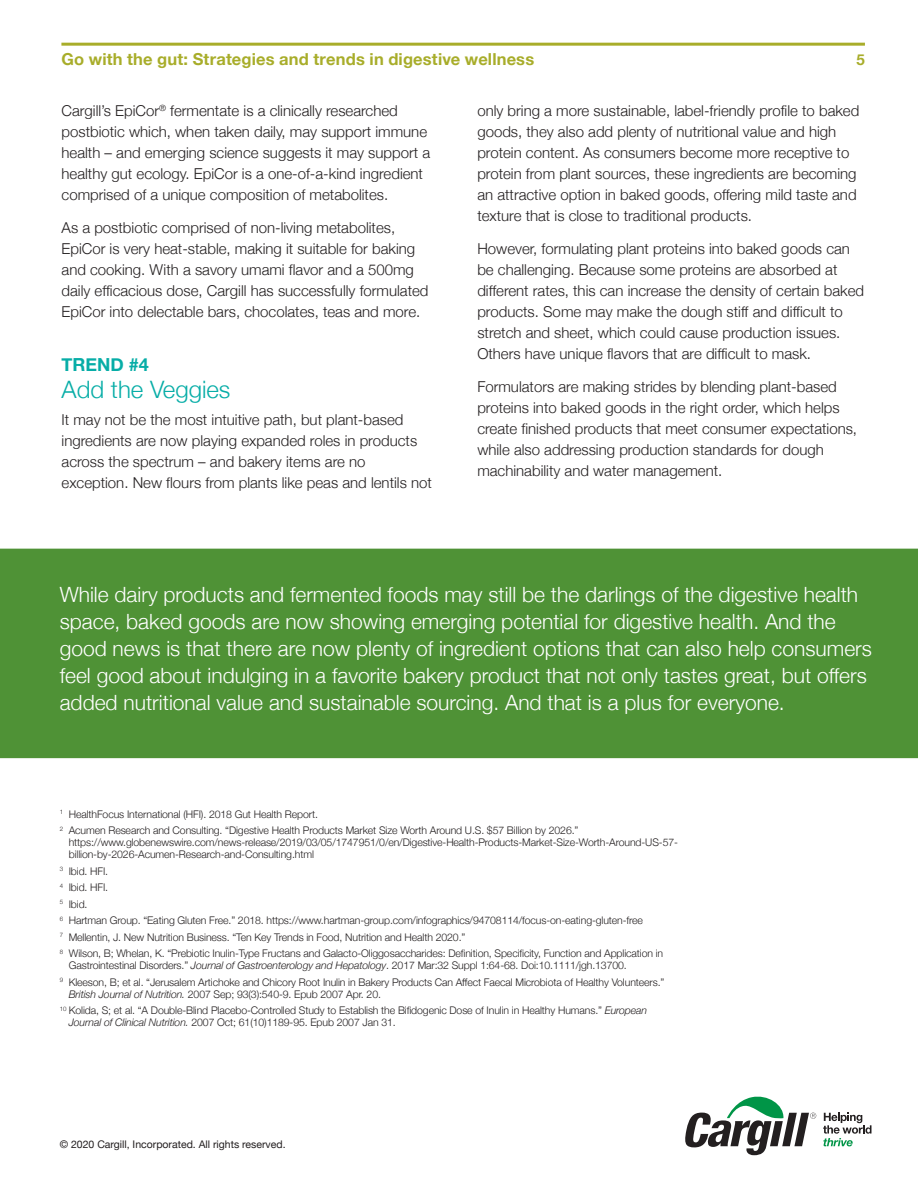
<style>
.page{position:relative;width:918px;height:1188px;background:#fff}
.page>*{position:absolute;margin:0;border:0;box-sizing:border-box;transform-origin:0 0}
.subhd-kim{font:300 24px "Helvetica Neue";color:#07ada7}
.t1{font:300 21px/27px "Helvetica Neue";color:#fff}
.subhd-kim-2{font:700 18px "Helvetica Neue";color:#07ada7}
.t2{font:700 16.5px "Helvetica Neue";letter-spacing:.01em;color:#a8ad2a}
.t3{font:300 15px/21px "Helvetica Neue";color:#231f20}
.t4{font:700 15px "Helvetica Neue";color:#a8ad2a}
.FOOTNOTES{font:300 10.5px/12px "Helvetica Neue";letter-spacing:-.01em;color:#231f20}
.t5{font:10.5px "Helvetica Neue";color:#231f20}
.s1{font-style:italic}
</style>
<div class="page">
<hr style="left:61px;top:43px;width:804px;height:3px;background:#a8ad2a">
<svg style="left:685px;top:1096px;width:131px;height:59px"></svg>
<svg style="left:823px;top:1113px;width:49px;height:33px"></svg>
<div style="left:0;top:549px;width:918px;height:209px;background:#4f9236"></div>
<p class="t2" style="left:61px;top:46px;width:474px">Go with the gut: Strategies and trends in digestive wellness</p>
<p class="t4" style="left:857px;top:48px;width:10px">5</p>
<p class="t3" style="left:62px;top:99px;width:370px">Cargill’s EpiCor<sup>®</sup> fermentate is a clinically researched postbiotic which, when taken daily, may support immune health – and emerging science suggests it may support a healthy gut ecology. EpiCor is a one-of-a-kind ingredient comprised of a unique composition of metabolites.</p>
<p class="t3" style="left:62px;top:216px;width:369px">As a postbiotic comprised of non-living metabolites, EpiCor is very heat-stable, making it suitable for baking and cooking. With a savory umami flavor and a 500mg daily efficacious dose, Cargill has successfully formulated EpiCor into delectable bars, chocolates, teas and more.</p>
<p class="subhd-kim-2" style="left:62px;top:350px;width:89px">TREND #4</p>
<p class="subhd-kim" style="left:62px;top:370px;width:170px">Add the Veggies</p>
<p class="t3" style="left:62px;top:408px;width:372px">It may not be the most intuitive path, but plant-based ingredients are now playing expanded roles in products across the spectrum – and bakery items are no exception. New flours from plants like peas and lentils not</p>
<p class="t3" style="left:477px;top:99px;width:384px">only bring a more sustainable, label-friendly profile to baked goods, they also add plenty of nutritional value and high protein content. As consumers become more receptive to protein from plant sources, these ingredients are becoming an attractive option in baked goods, offering mild taste and texture that is close to traditional products.</p>
<p class="t3" style="left:477px;top:237px;width:388px">However, formulating plant proteins into baked goods can be challenging. Because some proteins are absorbed at different rates, this can increase the density of certain baked products. Some may make the dough stiff and difficult to stretch and sheet, which could cause production issues.<br>Others have unique flavors that are difficult to mask.</p>
<p class="t3" style="left:477px;top:375px;width:381px">Formulators are making strides by blending plant-based proteins into baked goods in the right order, which helps create finished products that meet consumer expectations, while also addressing production standards for dough machinability and water management.</p>
<p class="t1" style="left:60px;top:579px;width:814px">While dairy products and fermented foods may still be the darlings of the digestive health space, baked goods are now showing emerging potential for digestive health. And the good news is that there are now plenty of ingredient options that can also help consumers feel good about indulging in a favorite bakery product that not only tastes great, but offers added nutritional value and sustainable sourcing. And that is a plus for everyone.</p>
<p class="FOOTNOTES" style="left:60px;top:807px;width:260px"><sup>1</sup> HealthFocus International (HFI). 2018 Gut Health Report.</p>
<p class="FOOTNOTES" style="left:69px;top:824px;width:611px;text-indent:-9px"><sup>2</sup> Acumen Research and Consulting. “Digestive Health Products Market Size Worth Around U.S. $57 Billion by 2026.” https://www.globenewswire.com/news-release/2019/03/05/1747951/0/en/Digestive-Health-Products-Market-Size-Worth-Around-US-57- billion-by-2026-Acumen-Research-and-Consulting.html</p>
<p class="FOOTNOTES" style="left:60px;top:864px;width:50px"><sup>3</sup> Ibid. HFI.</p>
<p class="FOOTNOTES" style="left:60px;top:881px;width:50px"><sup>4</sup> Ibid. HFI.</p>
<p class="FOOTNOTES" style="left:60px;top:897px;width:29px"><sup>5</sup> Ibid.</p>
<p class="FOOTNOTES" style="left:60px;top:914px;width:585px"><sup>6</sup> Hartman Group. “Eating Gluten Free.” 2018. https://www.hartman-group.com/infographics/94708114/focus-on-eating-gluten-free</p>
<p class="FOOTNOTES" style="left:60px;top:930px;width:407px"><sup>7</sup> Mellentin, J. New Nutrition Business. “Ten Key Trends in Food, Nutrition and Health 2020.”</p>
<p class="FOOTNOTES" style="left:69px;top:947px;width:596px;text-indent:-9px"><sup>8</sup> Wilson, B; Whelan, K. “Prebiotic Inulin-Type Fructans and Galacto-Oliggosaccharides: Definition, Specificity, Function and Application in<br>Gastrointestinal Disorders.” <span class="s1">Journal of Gastroenterology and Hepatology</span>. 2017 Mar:32 Suppl 1:64-68. Doi:10.1111/jgh.13700.</p>
<p class="FOOTNOTES" style="left:69px;top:975px;width:597px;text-indent:-9px"><sup>9</sup> Kleeson, B; et al. “Jerusalem Artichoke and Chicory Root Inulin in Bakery Products Can Affect Faecal Microbiota of Healthy Volunteers.”<br><span class="s1">British Journal of Nutrition.</span> 2007 Sep; 93(3):540-9. Epub 2007 Apr. 20.</p>
<p class="FOOTNOTES" style="left:69px;top:1004px;width:580px;text-indent:-9px"><sup>10</sup> Kolida, S; et al. “A Double-Blind Placebo-Controlled Study to Establish the Bifidogenic Dose of Inulin in Healthy Humans.” <span class="s1">European<br>Journal of Clinical Nutrition.</span> 2007 Oct; 61(10)1189-95. Epub 2007 Jan 31.</p>
<p class="t5" style="left:60px;top:1136px;width:227px">© 2020 Cargill, Incorporated. All rights reserved.</p>
</div>
